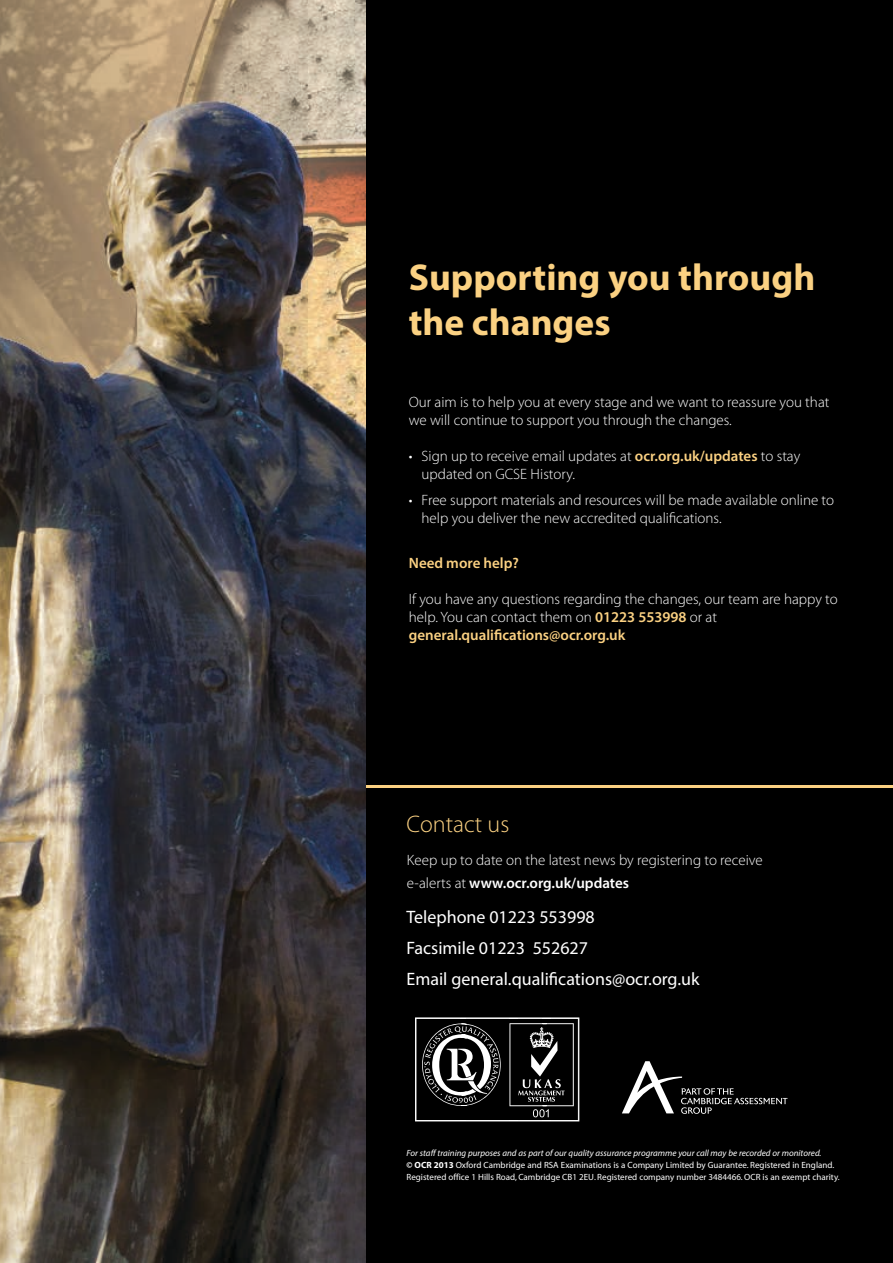
<style>
.page{position:relative;width:893px;height:1263px;background:#000}
.page>*{position:absolute;margin:0;border:0;box-sizing:border-box;transform-origin:0 0}
.t1{font:700 37.5px/45px "Myriad Pro";color:#fbd182}
.t2{font:300 24px "Myriad Pro";color:#fbd182}
.t3{font:18px "Myriad Pro";color:#fff}
.t4{font:300 15px/18px "Myriad Pro";color:#fff}
.t5{font:600 15px "Myriad Pro";color:#fbd182}
.t6{font:9px/12px "Myriad";color:#fff}
.t7{font:italic 9px "Myriad Pro";color:#fff}
.s1{font-weight:600;color:#fbd182}
.s2{font-weight:600}
.s3{font-family:"Myriad Pro";font-weight:700}
</style>
<div class="page">
<svg style="left:422px;top:1023px;width:152px;height:95px"></svg>
<div style="left:415px;top:1018px;width:164px;height:103px;border:1px solid #fff"></div>
<svg style="left:622px;top:1061px;width:165px;height:53px"></svg>
<hr style="left:357px;top:785px;width:536px;height:3px;background:#fbd182">
<img style="left:0;top:0;width:366px;height:1263px">
<p class="t1" style="left:409px;top:253px;width:408px">Supporting you through the changes</p>
<p class="t4" style="left:409px;top:393px;width:422px">Our aim is to help you at every stage and we want to reassure you that we will continue to support you through the changes.</p>
<p class="t4" style="left:422px;top:447px;width:380px;text-indent:-13px">• Sign up to receive email updates at <span class="s1">ocr.org.uk/updates</span> to stay updated on GCSE History.</p>
<p class="t4" style="left:422px;top:491px;width:414px;text-indent:-13px">• Free support materials and resources will be made available online to help you deliver the new accredited qualifications.</p>
<p class="t5" style="left:409px;top:553px;width:112px">Need more help?</p>
<p class="t4" style="left:409px;top:590px;width:430px">If you have any questions regarding the changes, our team are happy to help. You can contact them on <span class="s1">01223 553998</span> or at <span class="s1">general.qualifications@ocr.org.uk</span></p>
<p class="t2" style="left:406px;top:811px;width:104px">Contact us</p>
<p class="t4" style="left:407px;top:849px;width:357px;line-height:22.5px">Keep up to date on the latest news by registering to receive e-alerts at <span class="s2">www.ocr.org.uk/updates</span></p>
<p class="t3" style="left:406px;top:906px;width:190px">Telephone 01223 553998</p>
<p class="t3" style="left:406px;top:937px;width:183px">Facsimile 01223 552627</p>
<p class="t3" style="left:406px;top:968px;width:294px">Email general.qualifications@ocr.org.uk</p>
<p class="t7" style="left:406px;top:1147px;width:416px">For staff training purposes and as part of our quality assurance programme your call may be recorded or monitored.</p>
<p class="t6" style="left:406px;top:1159px;width:435px"><span class="s3">© OCR 2013</span> Oxford Cambridge and RSA Examinations is a Company Limited by Guarantee. Registered in England.<br>Registered office 1 Hills Road, Cambridge CB1 2EU. Registered company number 3484466. OCR is an exempt charity.</p>
</div>
